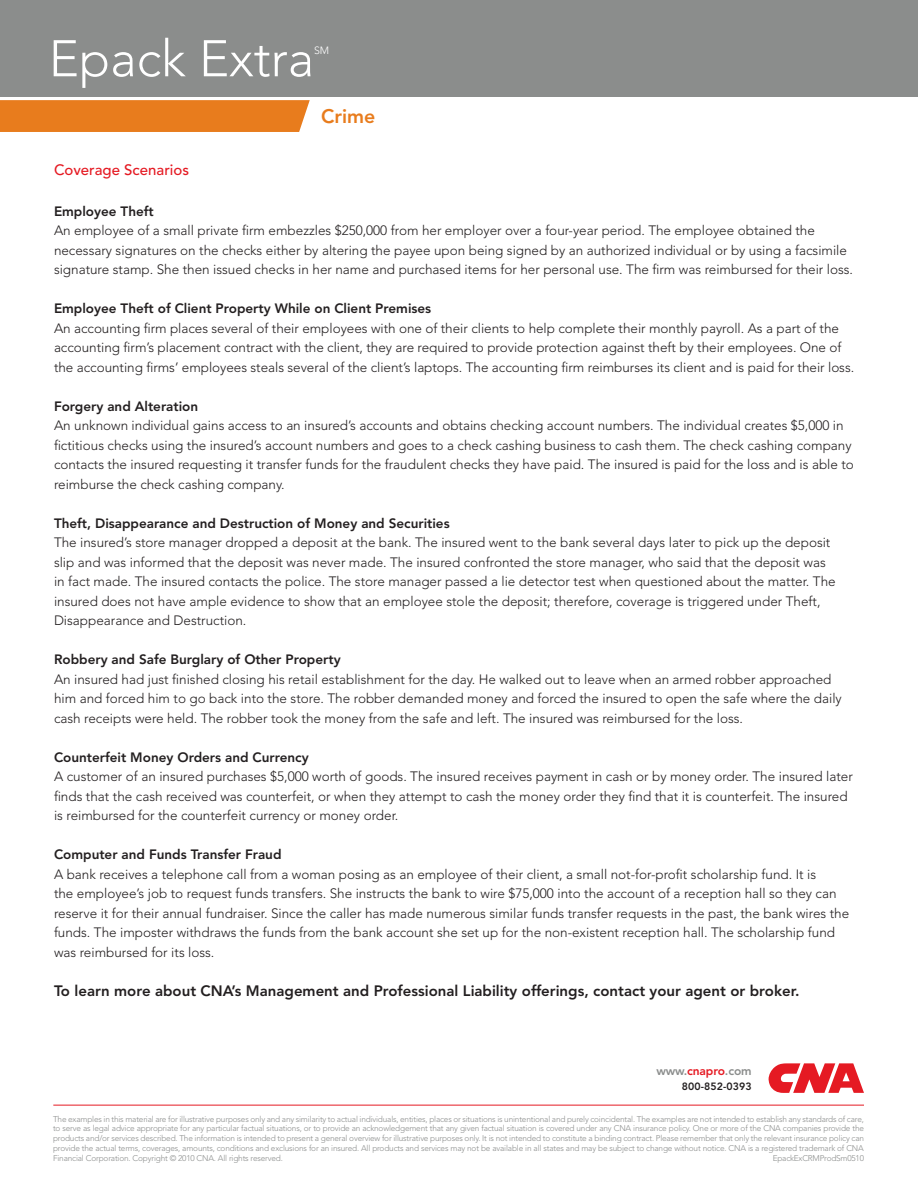
<style>
.page{position:relative;width:918px;height:1188px;background:#fff}
.page>*{position:absolute;margin:0;border:0;box-sizing:border-box;transform-origin:0 0}
.t1{font:300 51px "Avenir";color:#fff}
.t2{font:800 19.5px "Avenir";color:#e87c1d}
.t3{font:800 15px "Avenir";color:#231f20}
.t4{font:500 15px "Avenir";color:#e51a23}
.t5{font:300 13.5px/19.5px "Avenir";color:#231f20}
.t6{font:800 13.5px "Avenir";color:#231f20}
.t7{font:800 12px "Avenir";letter-spacing:-.01em;color:#8b8d8c}
.t8{font:800 10.5px "Avenir";letter-spacing:.01em;color:#231f20}
.t9{font:300 10.5px "Avenir";color:#fff}
.t10{font:300 8.25px/9.8px "Avenir";letter-spacing:-.02em;color:#8b8d8c;text-align:justify}
.s1{color:#e51a23}
</style>
<div class="page">
<div style="left:0;top:0;width:918px;height:96px;background:#8b8d8c"></div>
<hr style="left:53px;top:1105px;width:811px;height:1px;background:#e51a23">
<svg style="left:769px;top:1063px;width:95px;height:30px"></svg>
<div style="left:0;top:100px;width:310px;height:32px;background:#e87c1d"></div>
<h1 class="t1" style="left:49px;top:29px;width:267px">Epack Extra</h1>
<p class="t9" style="left:314px;top:44px;width:17px">SM</p>
<h2 class="t2" style="left:321px;top:105px;width:56px">Crime</h2>
<p class="t4" style="left:54px;top:161px;width:137px">Coverage Scenarios</p>
<p class="t6" style="left:54px;top:203px;width:101px">Employee Theft</p>
<p class="t5" style="left:54px;top:221px;width:801px">An employee of a small private firm embezzles $250,000 from her employer over a four-year period. The employee obtained the necessary signatures on the checks either by altering the payee upon being signed by an authorized individual or by using a facsimile signature stamp. She then issued checks in her name and purchased items for her personal use. The firm was reimbursed for their loss.</p>
<p class="t6" style="left:54px;top:301px;width:379px">Employee Theft of Client Property While on Client Premises</p>
<p class="t5" style="left:54px;top:318px;width:802px">An accounting firm places several of their employees with one of their clients to help complete their monthly payroll. As a part of the accounting firm’s placement contract with the client, they are required to provide protection against theft by their employees. One of the accounting firms’ employees steals several of the client’s laptops. The accounting firm reimburses its client and is paid for their loss.</p>
<p class="t6" style="left:54px;top:398px;width:146px">Forgery and Alteration</p>
<p class="t5" style="left:54px;top:416px;width:802px">An unknown individual gains access to an insured’s accounts and obtains checking account numbers. The individual creates $5,000 in fictitious checks using the insured’s account numbers and goes to a check cashing business to cash them. The check cashing company contacts the insured requesting it transfer funds for the fraudulent checks they have paid. The insured is paid for the loss and is able to reimburse the check cashing company.</p>
<p class="t6" style="left:54px;top:515px;width:397px">Theft, Disappearance and Destruction of Money and Securities</p>
<p class="t5" style="left:54px;top:533px;width:783px">The insured’s store manager dropped a deposit at the bank. The insured went to the bank several days later to pick up the deposit slip and was informed that the deposit was never made. The insured confronted the store manager, who said that the deposit was in fact made. The insured contacts the police. The store manager passed a lie detector test when questioned about the matter. The insured does not have ample evidence to show that an employee stole the deposit; therefore, coverage is triggered under Theft, Disappearance and Destruction.</p>
<p class="t6" style="left:54px;top:651px;width:288px">Robbery and Safe Burglary of Other Property</p>
<p class="t5" style="left:54px;top:669px;width:789px">An insured had just finished closing his retail establishment for the day. He walked out to leave when an armed robber approached him and forced him to go back into the store. The robber demanded money and forced the insured to open the safe where the daily cash receipts were held. The robber took the money from the safe and left. The insured was reimbursed for the loss.</p>
<p class="t6" style="left:54px;top:749px;width:256px">Counterfeit Money Orders and Currency</p>
<p class="t5" style="left:54px;top:767px;width:800px">A customer of an insured purchases $5,000 worth of goods. The insured receives payment in cash or by money order. The insured later finds that the cash received was counterfeit, or when they attempt to cash the money order they find that it is counterfeit. The insured is reimbursed for the counterfeit currency or money order.</p>
<p class="t6" style="left:54px;top:846px;width:229px">Computer and Funds Transfer Fraud</p>
<p class="t5" style="left:54px;top:864px;width:797px">A bank receives a telephone call from a woman posing as an employee of their client, a small not-for-profit scholarship fund. It is<br>the employee’s job to request funds transfers. She instructs the bank to wire $75,000 into the account of a reception hall so they can reserve it for their annual fundraiser. Since the caller has made numerous similar funds transfer requests in the past, the bank wires the funds. The imposter withdraws the funds from the bank account she set up for the non-existent reception hall. The scholarship fund was reimbursed for its loss.</p>
<p class="t3" style="left:54px;top:982px;width:747px">To learn more about CNA’s Management and Professional Liability offerings, contact your agent or broker.</p>
<p class="t7" style="left:656px;top:1063px;width:97px">www.<span class="s1">cnapro</span>.com</p>
<p class="t8" style="left:682px;top:1080px;width:71px">800-852-0393</p>
<p class="t10" style="left:53px;top:1114px;width:813px">The examples in this material are for illustrative purposes only and any similarity to actual individuals, entities, places or situations is unintentional and purely coincidental. The examples are not intended to establish any standards of care, to serve as legal advice appropriate for any particular factual situations, or to provide an acknowledgement that any given factual situation is covered under any CNA insurance policy. One or more of the CNA companies provide the products and/or services described. The information is intended to present a general overview for illustrative purposes only. It is not intended to constitute a binding contract. Please remember that only the relevant insurance policy can provide the actual terms, coverages, amounts, conditions and exclusions for an insured. All products and services may not be available in all states and may be subject to change without notice. CNA is a registered trademark of CNA Financial Corporation. Copyright © 2010 CNA. All rights reserved.</p>
<p class="t10" style="left:773px;top:1153px;width:93px">EpackExCRMProdSm0510</p>
</div>
